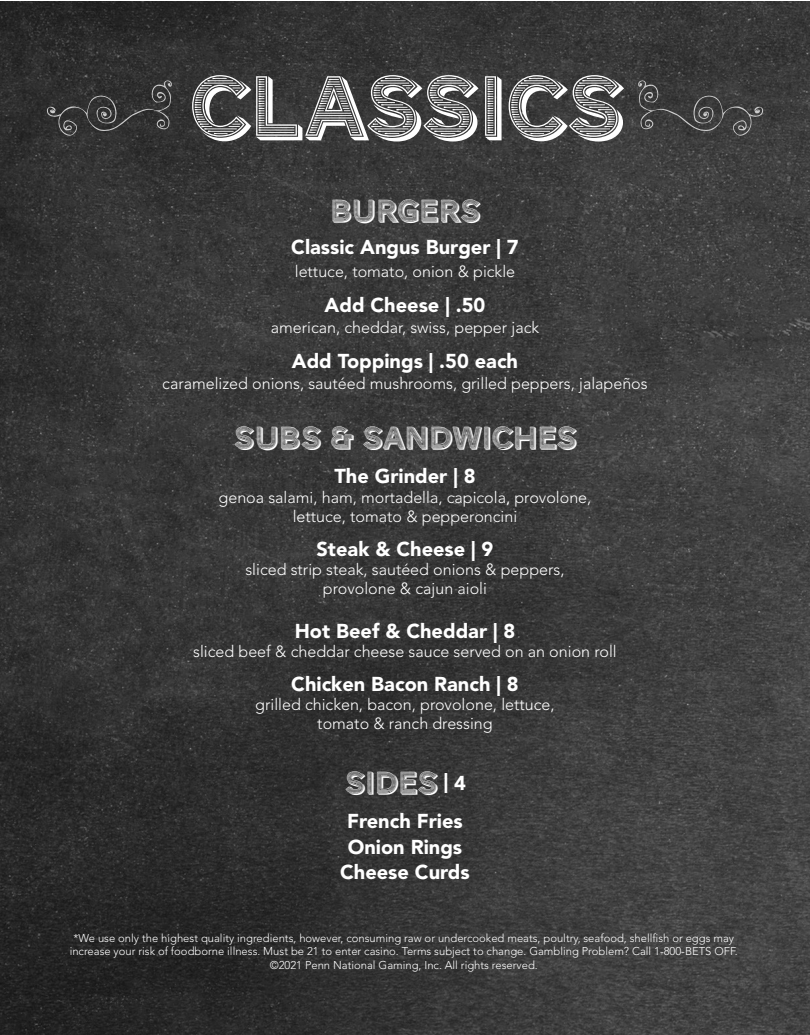
<style>
.page{position:relative;width:810px;height:1035px;background:#fff}
.page>*{position:absolute;margin:0;border:0;box-sizing:border-box;transform-origin:0 0}
.t1{font:88.25px "AW Conqueror Std Carved";color:#fff}
.t2{font:31.5px "AW Conqueror Std Carved";color:#fff}
.t3{font:900 20px "Avenir LT Std";color:#fff}
.t4{font:300 16.12px/19.4px "Avenir LT Std";color:#fff;text-align:center}
.t5{font:300 11.25px/13.5px "Avenir LT Std";color:#fff;text-align:center}
.s1{font-family:"Avenir LT Std";font-weight:900;font-size:20px}
</style>
<div class="page">
<img style="left:0;top:1px;width:810px;height:1034px">
<svg style="left:635px;top:78px;width:131px;height:58px;background:#454545"></svg>
<svg style="left:44px;top:78px;width:131px;height:58px;background:#3b3b3b"></svg>
<p class="t1" style="left:188px;top:60px;width:436px">CLASSICS</p>
<p class="t2" style="left:330px;top:194px;width:152px">BURGERS</p>
<p class="t3" style="left:291px;top:235px;width:229px">Classic Angus Burger | 7</p>
<p class="t4" style="left:295px;top:262px;width:222px">lettuce, tomato, onion &amp; pickle</p>
<p class="t3" style="left:325px;top:293px;width:162px">Add Cheese | .50</p>
<p class="t4" style="left:271px;top:318px;width:270px">american, cheddar, swiss, pepper jack</p>
<p class="t3" style="left:292px;top:348px;width:228px">Add Toppings | .50 each</p>
<p class="t4" style="left:162px;top:374px;width:487px">caramelized onions, sautéed mushrooms, grilled peppers, jalapeños</p>
<p class="t2" style="left:233px;top:421px;width:345px">SUBS &amp; SANDWICHES</p>
<p class="t3" style="left:334px;top:464px;width:143px">The Grinder | 8</p>
<p class="t4" style="left:219px;top:488px;width:374px">genoa salami, ham, mortadella, capicola, provolone, lettuce, tomato &amp; pepperoncini</p>
<p class="t3" style="left:317px;top:537px;width:178px">Steak &amp; Cheese | 9</p>
<p class="t4" style="left:245px;top:560px;width:321px">sliced strip steak, sautéed onions &amp; peppers, provolone &amp; cajun aioli</p>
<p class="t3" style="left:295px;top:619px;width:222px">Hot Beef &amp; Cheddar | 8</p>
<p class="t4" style="left:193px;top:642px;width:425px">sliced beef &amp; cheddar cheese sauce served on an onion roll</p>
<p class="t3" style="left:291px;top:672px;width:229px">Chicken Bacon Ranch | 8</p>
<p class="t4" style="left:255px;top:695px;width:301px">grilled chicken, bacon, provolone, lettuce, tomato &amp; ranch dressing</p>
<p class="t2" style="left:344px;top:766px;width:123px">SIDES <span class="s1">| 4</span></p>
<p class="t3" style="left:347px;top:809px;width:117px">French Fries</p>
<p class="t3" style="left:348px;top:835px;width:116px">Onion Rings</p>
<p class="t3" style="left:340px;top:860px;width:131px">Cheese Curds</p>
<p class="t5" style="left:70px;top:931px;width:670px">*We use only the highest quality ingredients, however, consuming raw or undercooked meats, poultry, seafood, shellfish or eggs may increase your risk of foodborne illness. Must be 21 to enter casino. Terms subject to change. Gambling Problem? Call 1-800-BETS OFF. ©2021 Penn National Gaming, Inc. All rights reserved.</p>
</div>
